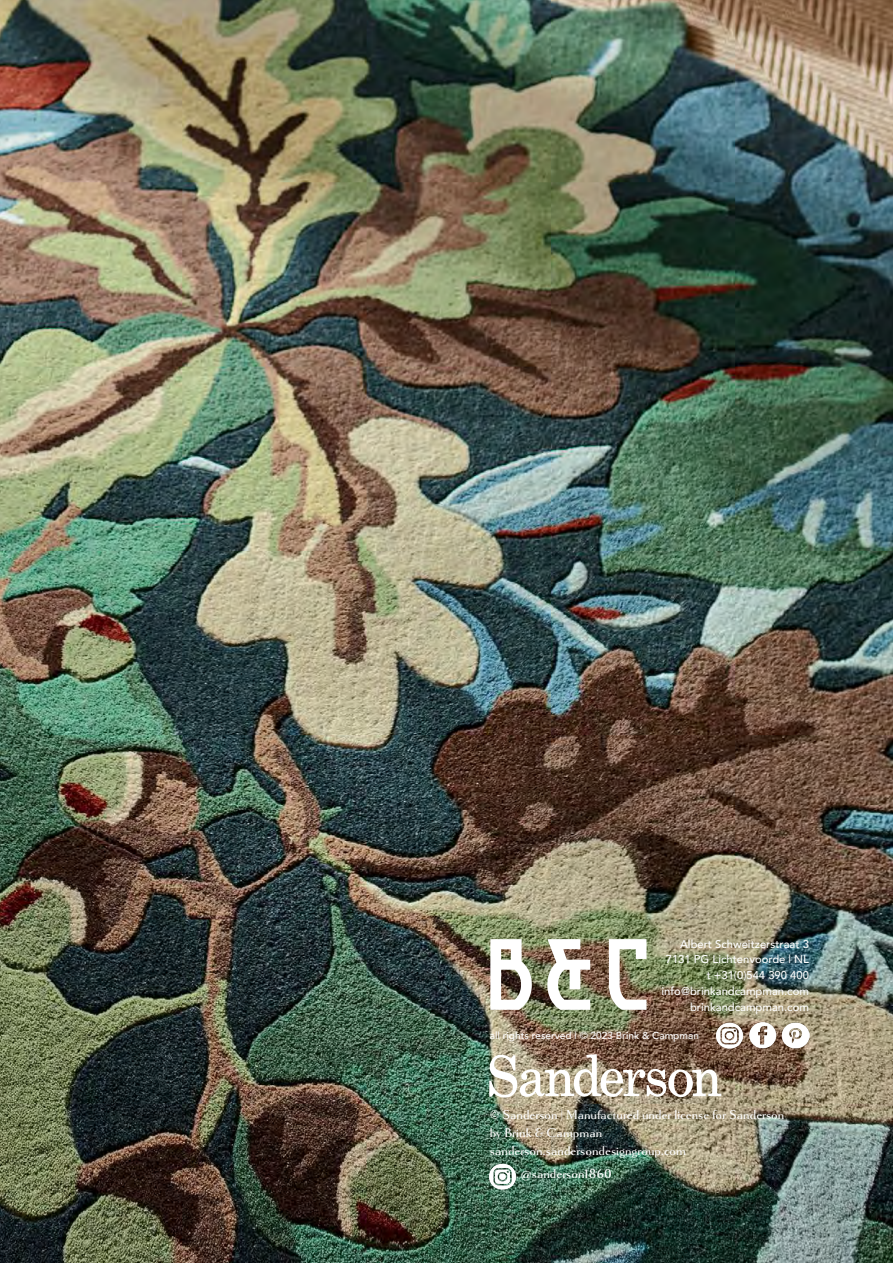
<style>
.page{position:relative;width:893px;height:1263px;background:#fff}
.page>*{position:absolute;margin:0;border:0;box-sizing:border-box;transform-origin:0 0}
.t1{font:700 13.5px "Goldenbook";color:#fff}
.t2{font:500 11.25px "Avenir";color:#fff}
.t3{font:500 10.05px "Avenir";color:#fff}
.s1{font-weight:400}
.s2{font-family:"Vista Sans OTCE";font-weight:400}
</style>
<div class="page">
<img style="left:0;top:0;width:893px;height:1263px">
<svg style="left:490px;top:939px;width:42px;height:71px"></svg>
<svg style="left:609px;top:939px;width:37px;height:71px"></svg>
<svg style="left:547px;top:939px;width:43px;height:71px"></svg>
<img style="left:715px;top:1022px;width:28px;height:27px">
<img style="left:782px;top:1022px;width:27px;height:27px">
<img style="left:747px;top:1020px;width:30px;height:30px">
<svg style="left:489px;top:1054px;width:232px;height:44px"></svg>
<img style="left:488px;top:1163px;width:28px;height:27px">
<p class="t2" style="left:680px;top:934px;width:130px">Albert Schweitzerstraat 3</p>
<p class="t2" style="left:666px;top:950px;width:145px">7131 PG Lichtenvoorde | NL</p>
<p class="t2" style="left:707px;top:965px;width:104px">t +31(0)544 390 400</p>
<p class="t2" style="left:662px;top:981px;width:149px">info@brinkandcampman.com</p>
<p class="t2" style="left:690px;top:997px;width:120px">brinkandcampman.com</p>
<p class="t3" style="left:490px;top:1026px;width:211px">all rights reserved | <span class="s1">©</span> 2023 Brink &amp; Campman</p>
<p class="t1" style="left:490px;top:1107px;width:296px"><span class="s2">©</span> Sanderson | Manufactured under license for Sanderson</p>
<p class="t1" style="left:490px;top:1125px;width:114px">by Brink &amp; Campman</p>
<p class="t1" style="left:490px;top:1143px;width:198px">sanderson.sandersondesigngroup.com</p>
<p class="t1" style="left:520px;top:1166px;width:93px">@sanderson1860</p>
</div>
